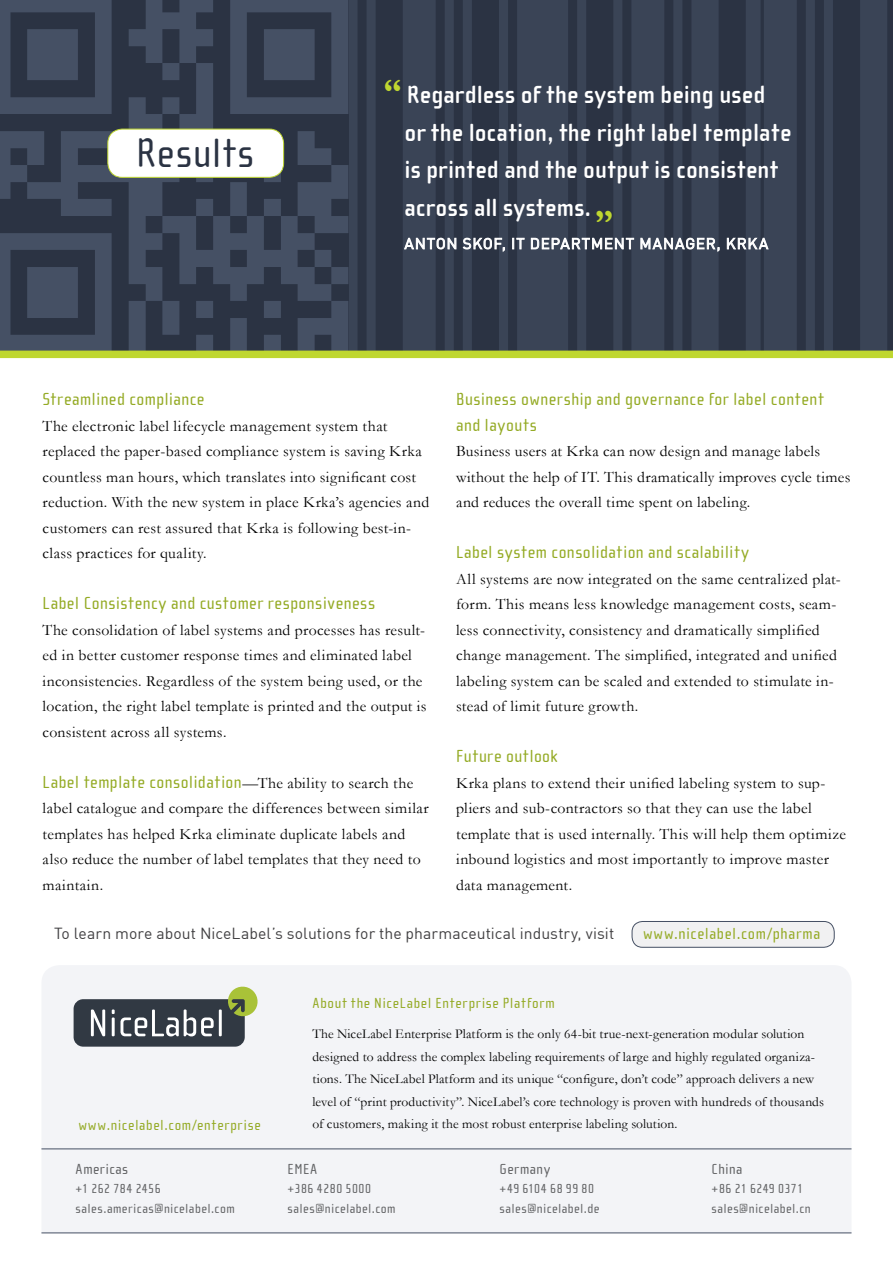
<style>
.page{position:relative;width:893px;height:1263px;background:#fff}
.page>*{position:absolute;margin:0;border:0;box-sizing:border-box;transform-origin:0 0}
.t1{font:42px "Cholla Sans";letter-spacing:.02em;color:#2b3343}
.t2{font:700 36.3px "Garamond";color:#bfd730}
.t3{font:700 25.5px/37.5px "Cholla Sans";letter-spacing:.01em;color:#fff}
.t4{font:18px/25.5px "Cholla Sans";letter-spacing:.025em;color:#94aa24}
.t5{font:16.5px "Cholla Sans";letter-spacing:.035em;color:#94aa24}
.t6{font:15.75px/25.5px "Garamond";letter-spacing:.02em;color:#000}
.t7{font:15.75px "DIN";letter-spacing:.005em;color:#414042}
.t8{font:15px "Cholla Sans";letter-spacing:.05em;color:#94aa24}
.t9{font:15px "DIN";letter-spacing:.06em;color:#fff}
.t10{font:15px "Cholla Sans";letter-spacing:.035em;color:#636466}
.t11{font:13.5px/22.5px "Garamond";letter-spacing:.01em;color:#000}
.t12{font:13.5px/19.5px "Cholla Sans";letter-spacing:.03em;color:#636466}
.s1{font-family:"Garamond";font-size:36.3px;color:#bfd730}
.s2{font-family:"Garamond";font-size:15.75px;color:#000}
</style>
<div class="page">
<div style="left:41px;top:965px;width:810px;height:267px;background:#f3f4f7"></div>
<hr style="left:41px;top:1148px;width:810px;height:1px;background:#455064">
<hr style="left:41px;top:1232px;width:810px;height:1px;background:#455064">
<div style="left:74px;top:999px;width:171px;height:48px;background:#313943;border-radius:10px"></div>
<svg style="left:91px;top:1009px;width:14px;height:27px"></svg>
<svg style="left:112px;top:1009px;width:3px;height:27px"></svg>
<svg style="left:121px;top:985px;width:138px;height:51px"></svg>
<svg style="left:348px;top:0;width:539px;height:351px;background:#333d4d"></svg>
<svg style="left:0;top:0;width:348px;height:351px;background:#384253"></svg>
<div style="left:0;top:351px;width:893px;height:7px;background:#bfd730"></div>
<div style="left:108px;top:129px;width:176px;height:48px;background:#fff;border-radius:14px"></div>
<div style="left:107px;top:129px;width:177px;height:49px;border:1px solid #bfd730;border-radius:14px"></div>
<div style="left:632px;top:921px;width:202px;height:26px;background:#f1f1f2;border-radius:11px"></div>
<div style="left:632px;top:921px;width:202px;height:26px;border:1px solid #455064;border-radius:11px"></div>
<svg style="left:404px;top:238px;width:52px;height:11px"></svg>
<svg style="left:463px;top:238px;width:42px;height:13px"></svg>
<svg style="left:512px;top:238px;width:12px;height:11px"></svg>
<svg style="left:531px;top:238px;width:103px;height:11px"></svg>
<svg style="left:641px;top:238px;width:78px;height:13px"></svg>
<svg style="left:727px;top:238px;width:41px;height:11px"></svg>
<h1 class="t1" style="left:136px;top:130px;width:120px">Results</h1>
<h3 class="t3" style="left:404px;top:77px;width:388px;text-indent:-21px"><span class="s1">“</span> Regardless of the system being used or the location, the right label template is printed and the output is consistent across all systems.</h3>
<h2 class="t2" style="left:595px;top:201px;width:19px">”</h2>
<p class="t9" style="left:404px;top:234px;width:365px">ANTON SKOF, IT DEPARTMENT MANAGER, KRKA</p>
<p class="t4" style="left:43px;top:387px;width:163px">Streamlined compliance</p>
<p class="t6" style="left:43px;top:413px;width:388px">The electronic label lifecycle management system that replaced the paper-based compliance system is saving Krka countless man hours, which translates into significant cost reduction. With the new system in place Krka’s agencies and customers can rest assured that Krka is following best-in&shy;class practices for quality.</p>
<p class="t4" style="left:43px;top:591px;width:334px">Label Consistency and customer responsiveness</p>
<p class="t6" style="left:43px;top:617px;width:385px">The consolidation of label systems and processes has result&shy;ed in better customer response times and eliminated label inconsistencies. Regardless of the system being used, or the location, the right label template is printed and the output is consistent across all systems.</p>
<p class="t4" style="left:43px;top:769px;width:372px">Label template consolidation<span class="s2">—The ability to search the</span></p>
<p class="t6" style="left:43px;top:795px;width:388px">label catalogue and compare the differences between similar templates has helped Krka eliminate duplicate labels and also reduce the number of label templates that they need to maintain.</p>
<p class="t4" style="left:456px;top:387px;width:369px">Business ownership and governance for label content and layouts</p>
<p class="t6" style="left:456px;top:438px;width:396px">Business users at Krka can now design and manage labels without the help of IT. This dramatically improves cycle times and reduces the overall time spent on labeling.</p>
<p class="t4" style="left:456px;top:540px;width:294px">Label system consolidation and scalability</p>
<p class="t6" style="left:456px;top:566px;width:386px">All systems are now integrated on the same centralized plat&shy;form. This means less knowledge management costs, seam&shy;less connectivity, consistency and dramatically simplified change management. The simplified, integrated and unified labeling system can be scaled and extended to stimulate in&shy;stead of limit future growth.</p>
<p class="t4" style="left:456px;top:744px;width:103px">Future outlook</p>
<p class="t6" style="left:456px;top:770px;width:391px">Krka plans to extend their unified labeling system to sup&shy;pliers and sub-contractors so that they can use the label template that is used internally. This will help them optimize inbound logistics and most importantly to improve master data management.</p>
<p class="t7" style="left:54px;top:924px;width:562px">To learn more about NiceLabel’s solutions for the pharmaceutical industry, visit</p>
<p class="t5" style="left:643px;top:925px;width:179px">www.nicelabel.com/pharma</p>
<p class="t8" style="left:312px;top:995px;width:244px">About the NiceLabel Enterprise Platform</p>
<p class="t11" style="left:312px;top:1022px;width:513px">The NiceLabel Enterprise Platform is the only 64-bit true-next-generation modular solution designed to address the complex labeling requirements of large and highly regulated organiza&shy;tions. The NiceLabel Platform and its unique “configure, don’t code” approach delivers a new level of “print productivity”. NiceLabel’s core technology is proven with hundreds of thousands</p>
<p class="t8" style="left:78px;top:1117px;width:184px">www.nicelabel.com/enterprise</p>
<p class="t11" style="left:312px;top:1112px;width:367px">of customers, making it the most robust enterprise labeling solution.</p>
<p class="t10" style="left:76px;top:1160px;width:54px">Americas</p>
<p class="t12" style="left:76px;top:1179px;width:161px">+1 262 784 2456 sales.americas@nicelabel.com</p>
<p class="t10" style="left:288px;top:1160px;width:31px">EMEA</p>
<p class="t12" style="left:288px;top:1179px;width:110px">+386 4280 5000 sales@nicelabel.com</p>
<p class="t10" style="left:500px;top:1160px;width:52px">Germany</p>
<p class="t12" style="left:500px;top:1179px;width:101px">+49 6104 68 99 80 sales@nicelabel.de</p>
<p class="t10" style="left:712px;top:1160px;width:32px">China</p>
<p class="t12" style="left:712px;top:1179px;width:101px">+86 21 6249 0371 sales@nicelabel.cn</p>
</div>
